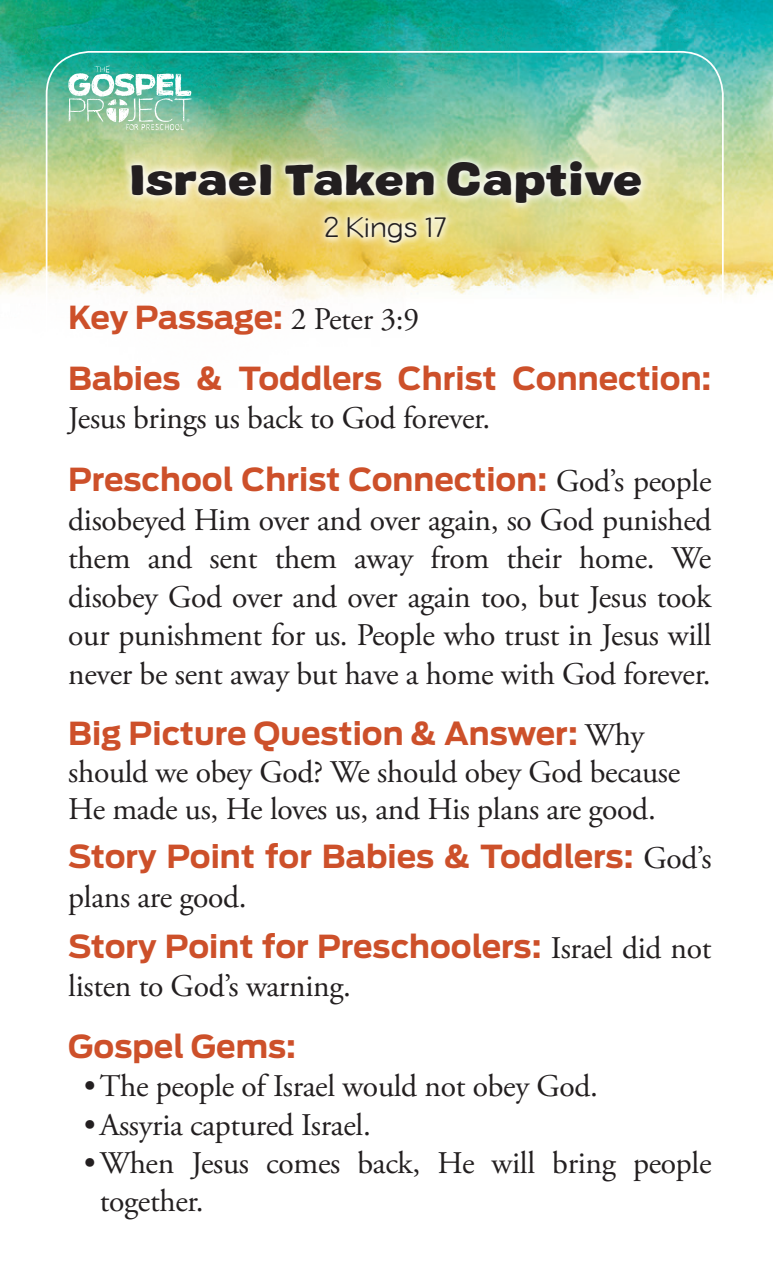
<style>
.page{position:relative;width:773px;height:1275px;background:#fff}
.page>*{position:absolute;margin:0;border:0;box-sizing:border-box;transform-origin:0 0}
.t1{font:900 expanded 42px "Colby";letter-spacing:-.01em;color:#231f20}
.t2{font:31.5px/38.5px "Adobe Garamond Pro";letter-spacing:-.01em;color:#231f20}
.t3{font:700 31.5px/61.2px "Antenna";color:#cd502a}
.t4{font:300 expanded 28px "Colby";letter-spacing:-.01em;color:#231f20}
.s1{font-family:"Adobe Garamond Pro";font-weight:400;color:#231f20}
</style>
<div class="page">
<img style="left:0;top:0;width:772px;height:303px">
<svg style="left:68px;top:66px;width:125px;height:64px"></svg>
<svg style="left:122px;top:152px;width:528px;height:100px;background:#e5dfa0"></svg>
<svg style="left:0;top:0;width:8px;height:6px"></svg>
<h1 class="t1" style="left:129px;top:151px;width:514px">Israel Taken Captive</h1>
<p class="t4" style="left:324px;top:210px;width:125px">2 Kings 17</p>
<p class="t3" style="left:68px;top:287px;width:644px">Key Passage: <span class="s1">2 Peter 3:9<br></span>Babies &amp; Toddlers Christ Connection:</p>
<p class="t2" style="left:68px;top:400px;width:423px">Jesus brings us back to God forever.</p>
<p class="t3" style="left:68px;top:449px;width:644px">Preschool Christ Connection: <span class="s1">God’s people</span></p>
<p class="t2" style="left:68px;top:502px;width:644px;text-align:justify">disobeyed Him over and over again, so God punished them and sent them away from their home. We disobey God over and over again too, but Jesus took our punishment for us. People who trust in Jesus will never be sent away but have a home with God forever.</p>
<p class="t3" style="left:68px;top:703px;width:577px">Big Picture Question &amp; Answer: <span class="s1">Why</span></p>
<p class="t2" style="left:68px;top:755px;width:613px;line-height:36.8px">should we obey God? We should obey God because<br>He made us, He loves us, and His plans are good.</p>
<p class="t3" style="left:68px;top:826px;width:644px">Story Point for Babies &amp; Toddlers: <span class="s1">God’s</span></p>
<p class="t2" style="left:68px;top:878px;width:180px">plans are good.</p>
<p class="t3" style="left:68px;top:916px;width:644px">Story Point for Preschoolers: <span class="s1">Israel did not</span></p>
<p class="t2" style="left:68px;top:968px;width:284px">listen to God’s warning.</p>
<p class="t3" style="left:68px;top:1016px;width:229px">Gospel Gems:</p>
<p class="t2" style="left:84px;top:1068px;width:515px">•The people of Israel would not obey God.</p>
<p class="t2" style="left:84px;top:1106px;width:288px">•Assyria captured Israel.</p>
<p class="t2" style="left:100px;top:1145px;width:613px;text-indent:-16px">•When Jesus comes back, He will bring people together.</p>
</div>
